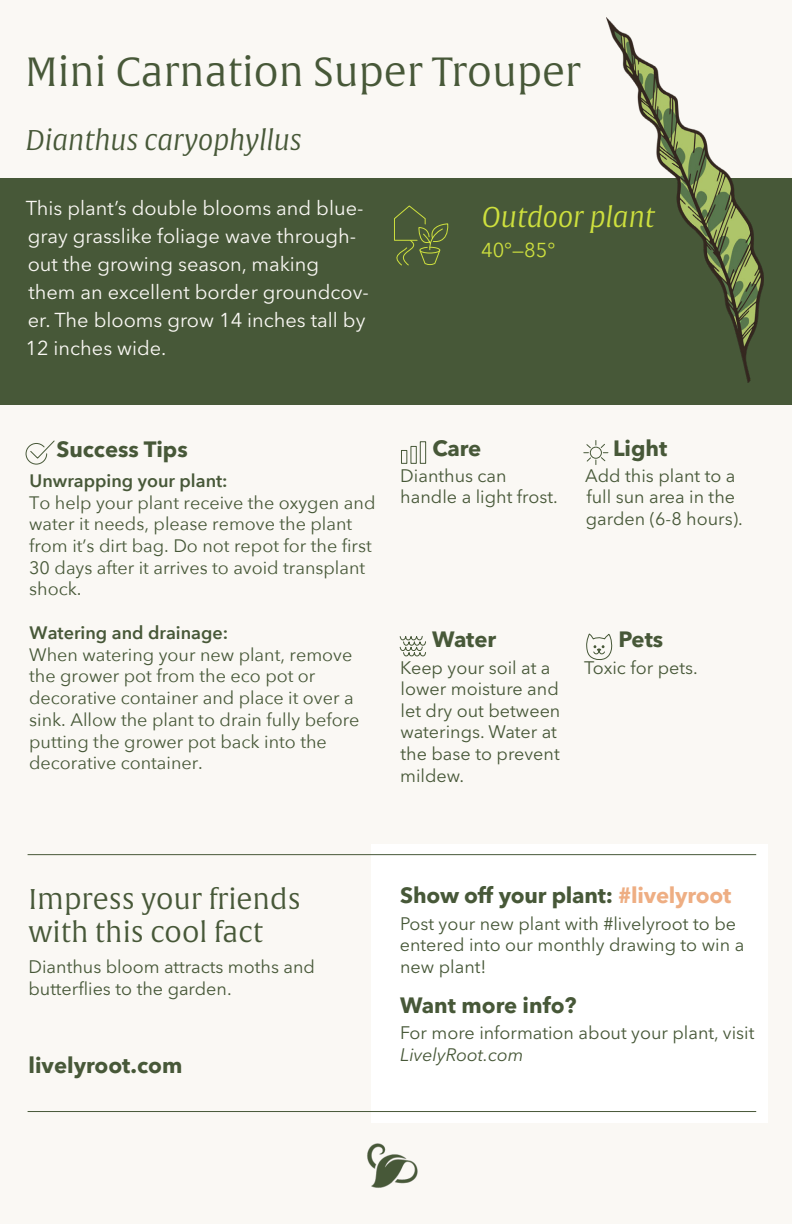
<style>
.page{position:relative;width:792px;height:1224px;background:#faf8f4}
.page>*{position:absolute;margin:0;border:0;box-sizing:border-box;transform-origin:0 0}
.Header_1{font:40px "Alverata Lt";color:#475838}
.Header_1-2{font:28px/33.6px "Alverata Lt";color:#475838}
.Header_1-3{font:italic 28px "Alverata Lt";color:#475838}
.Header_1-4{font:italic 28px "Alverata Lt";color:#cee03e}
.Header_1-5{font:700 22px "Avenir Next LT Pro";color:#475838}
.Header_1-6{font:20px/28px "Avenir Next LT Pro";color:#faf8f4}
.Header_1-7{font:20px "Avenir Next LT Pro";color:#cee03e}
.Header_1-8{font:18px/21.8px "Avenir Next";color:#475838}
.Header_1-9{font:18px/21.6px "Avenir Next LT Pro";color:#475838}
.s1{font-weight:600}
.s2{color:#eeae83}
.s3{font-style:italic}
</style>
<div class="page">
<div style="left:0;top:179px;width:792px;height:226px;background:#475838"></div>
<svg style="left:394px;top:205px;width:55px;height:61px"></svg>
<img style="left:607px;top:18px;width:156px;height:365px">
<div style="left:371px;top:844px;width:396px;height:278px;background:#fff"></div>
<div style="left:420px;top:441px;width:6px;height:23px;border:1px solid #475838"></div>
<div style="left:411px;top:446px;width:6px;height:18px;border:1px solid #475838"></div>
<div style="left:401px;top:450px;width:6px;height:14px;border:1px solid #475838"></div>
<svg style="left:583px;top:440px;width:26px;height:25px"></svg>
<svg style="left:400px;top:636px;width:26px;height:21px"></svg>
<svg style="left:586px;top:634px;width:27px;height:26px"></svg>
<svg style="left:25px;top:440px;width:30px;height:25px"></svg>
<hr style="left:28px;top:854px;width:728px;height:1px;background:#475838">
<hr style="left:28px;top:1111px;width:728px;height:1px;background:#475838">
<img style="left:367px;top:1143px;width:51px;height:45px">
<p class="Header_1" style="left:25px;top:48px;width:557px">Mini Carnation Super Trouper</p>
<p class="Header_1-3" style="left:26px;top:123px;width:277px">Dianthus caryophyllus</p>
<p class="Header_1-6" style="left:25px;top:194px;width:345px">This plant’s double blooms and blue&shy;gray grasslike foliage wave through&shy;out the growing season, making them an excellent border groundcov&shy;er. The blooms grow 14 inches tall by<br>12 inches wide.</p>
<p class="Header_1-4" style="left:482px;top:200px;width:174px">Outdoor plant</p>
<p class="Header_1-7" style="left:481px;top:238px;width:76px">40°—85°</p>
<p class="Header_1-5" style="left:613px;top:434px;width:56px">Light</p>
<p class="Header_1-9" style="left:585px;top:465px;width:159px">Add this plant to a full sun area in the garden (6-8 hours).</p>
<p class="Header_1-5" style="left:433px;top:434px;width:50px">Care</p>
<p class="Header_1-9" style="left:400px;top:465px;width:159px">Dianthus can handle a light frost.</p>
<p class="Header_1-5" style="left:56px;top:436px;width:133px">Success Tips</p>
<p class="Header_1-8" style="left:29px;top:469px;width:348px"><span class="s1">Unwrapping your plant:<br></span>To help your plant receive the oxygen and water it needs, please remove the plant from it’s dirt bag. Do not repot for the first<br>30 days after it arrives to avoid transplant shock.</p>
<p class="Header_1-8" style="left:29px;top:621px;width:332px"><span class="s1">Watering and drainage:<br></span>When watering your new plant, remove the grower pot from the eco pot or decorative container and place it over a sink. Allow the plant to drain fully before putting the grower pot back into the decorative container.</p>
<p class="Header_1-5" style="left:619px;top:626px;width:46px">Pets</p>
<p class="Header_1-5" style="left:432px;top:626px;width:65px">Water</p>
<p class="Header_1-9" style="left:400px;top:657px;width:162px">Keep your soil at a lower moisture and let dry out between waterings. Water at the base to prevent mildew.</p>
<p class="Header_1-9" style="left:584px;top:657px;width:115px">Toxic for pets.</p>
<p class="Header_1-2" style="left:28px;top:883px;width:274px">Impress your friends with this cool fact</p>
<p class="Header_1-9" style="left:28px;top:956px;width:288px">Dianthus bloom attracts moths and butterflies to the garden.</p>
<p class="Header_1-5" style="left:28px;top:1052px;width:155px">livelyroot.com</p>
<p class="Header_1-5" style="left:400px;top:882px;width:332px">Show off your plant: <span class="s2">#livelyroot</span></p>
<p class="Header_1-9" style="left:400px;top:913px;width:346px">Post your new plant with #livelyroot to be entered into our monthly drawing to win a new plant!</p>
<p class="Header_1-5" style="left:400px;top:992px;width:178px">Want more info?</p>
<p class="Header_1-9" style="left:400px;top:1022px;width:356px">For more information about your plant, visit<br><span class="s3">LivelyRoot.com</span></p>
</div>
